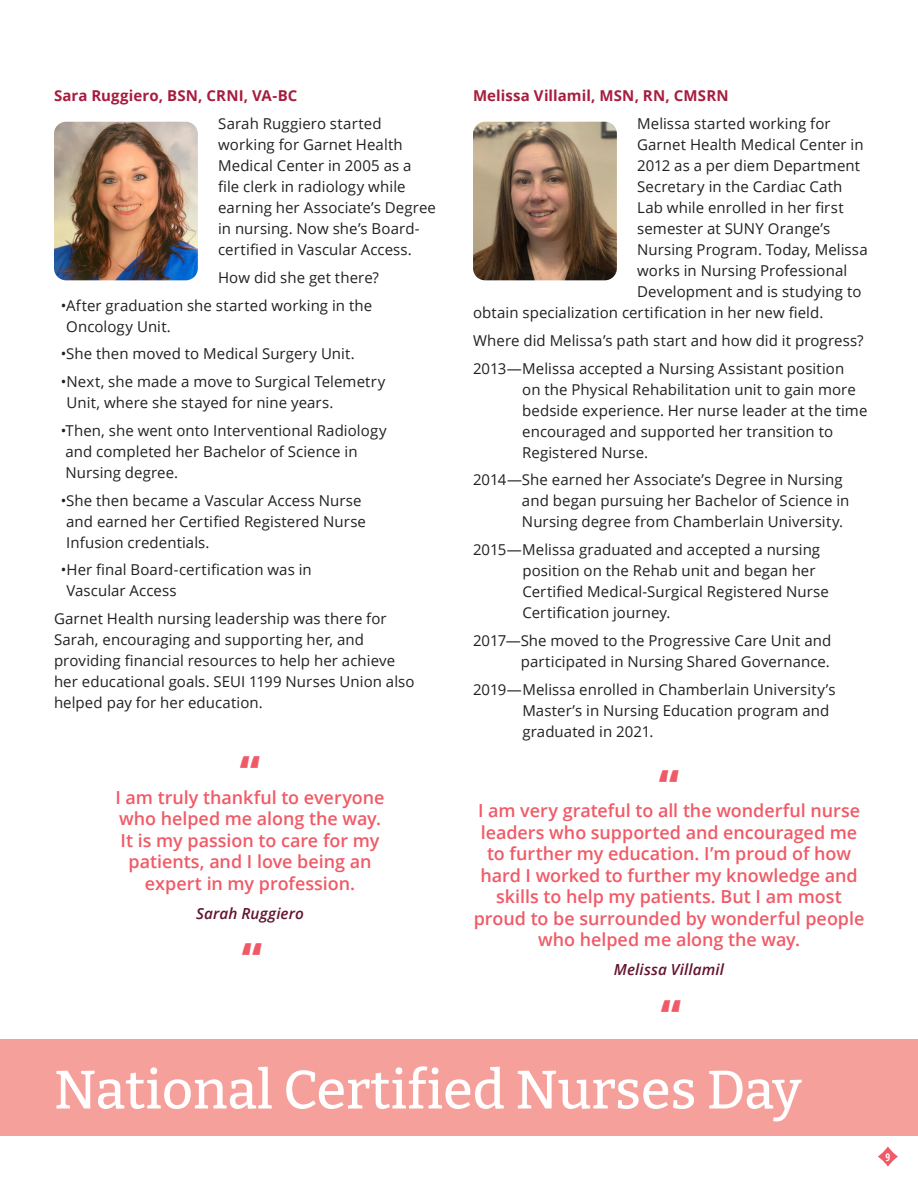
<style>
.page{position:relative;width:918px;height:1188px;background:#fff}
.page>*{position:absolute;margin:0;border:0;box-sizing:border-box;transform-origin:0 0}
.Header_36{font:100 54px "Bitter";color:#fff}
.t1{font:800 41.4px "Open Sans";color:#f05a67}
.t2{font:600 18px/21.6px "Open Sans";color:#f05a67;text-align:center}
.t3{font:italic 600 15.3px "Open Sans";letter-spacing:.01em;color:#62152d}
.t4{font:15px/21px "Open Sans";letter-spacing:.005em;color:#231f20}
.t5{font:700 15px "Open Sans";letter-spacing:.01em;color:#a71d3e}
.t6{font:700 condensed 10.5px "Open Sans";color:#fff}
</style>
<div class="page">
<img style="left:54px;top:122px;width:144px;height:158px">
<img style="left:473px;top:122px;width:144px;height:158px">
<div style="left:0;top:1039px;width:918px;height:97px;background:#f6a09c"></div>
<svg style="left:878px;top:1147px;width:20px;height:19px"></svg>
<p class="t5" style="left:54px;top:85px;width:245px">Sara Ruggiero, BSN, CRNI, VA-BC</p>
<p class="t4" style="left:218px;top:113px;width:219px">Sarah Ruggiero started working for Garnet Health<br>Medical Center in 2005 as a file clerk in radiology while earning her Associate’s Degree in nursing. Now she’s Board&shy;certified in Vascular Access.</p>
<p class="t4" style="left:218px;top:267px;width:162px">How did she get there?</p>
<p class="t4" style="left:66px;top:294px;width:308px;text-indent:-5px">•After graduation she started working in the<br>Oncology Unit.</p>
<p class="t4" style="left:61px;top:343px;width:296px">•She then moved to Medical Surgery Unit.</p>
<p class="t4" style="left:67px;top:371px;width:320px;text-indent:-6px">•Next, she made a move to Surgical Telemetry<br>Unit, where she stayed for nine years.</p>
<p class="t4" style="left:65px;top:420px;width:323px;text-indent:-5px">•Then, she went onto Interventional Radiology and completed her Bachelor of Science in<br>Nursing degree.</p>
<p class="t4" style="left:66px;top:489px;width:301px;text-indent:-5px">•She then became a Vascular Access Nurse and earned her Certified Registered Nurse<br>Infusion credentials.</p>
<p class="t4" style="left:67px;top:559px;width:247px;text-indent:-6px">•Her final Board-certification was in<br>Vascular Access</p>
<p class="t4" style="left:54px;top:608px;width:362px">Garnet Health nursing leadership was there for Sarah, encouraging and supporting her, and providing financial resources to help her achieve her educational goals. SEUI 1199 Nurses Union also helped pay for her education.</p>
<p class="t1" style="left:240px;top:740px;width:22px">“</p>
<p class="t2" style="left:116px;top:786px;width:271px">I am truly thankful to everyone who helped me along the way.<br>It is my passion to care for my patients, and I love being an expert in my profession.</p>
<p class="t3" style="left:196px;top:903px;width:109px">Sarah Ruggiero</p>
<p class="t1" style="left:242px;top:927px;width:22px">“</p>
<p class="t5" style="left:473px;top:85px;width:257px">Melissa Villamil, MSN, RN, CMSRN</p>
<p class="t4" style="left:637px;top:113px;width:195px">Melissa started working for</p>
<p class="t4" style="left:637px;top:134px;width:228px">Garnet Health Medical Center in</p>
<p class="t4" style="left:637px;top:155px;width:224px">2012 as a per diem Department</p>
<p class="t4" style="left:637px;top:176px;width:207px">Secretary in the Cardiac Cath</p>
<p class="t4" style="left:637px;top:197px;width:208px">Lab while enrolled in her first</p>
<p class="t4" style="left:637px;top:218px;width:195px">semester at SUNY Orange’s</p>
<p class="t4" style="left:637px;top:239px;width:232px">Nursing Program. Today, Melissa</p>
<p class="t4" style="left:637px;top:260px;width:212px">works in Nursing Professional</p>
<p class="t4" style="left:637px;top:281px;width:226px">Development and is studying to</p>
<p class="t4" style="left:473px;top:302px;width:352px">obtain specialization certification in her new field.</p>
<p class="t4" style="left:473px;top:330px;width:392px">Where did Melissa’s path start and how did it progress?</p>
<p class="t4" style="left:522px;top:357px;width:347px;text-indent:-49px">2013—Melissa accepted a Nursing Assistant position<br>on the Physical Rehabilitation unit to gain more bedside experience. Her nurse leader at the time encouraged and supported her transition to Registered Nurse.</p>
<p class="t4" style="left:522px;top:469px;width:329px;text-indent:-49px">2014—She earned her Associate’s Degree in Nursing and began pursuing her Bachelor of Science in<br>Nursing degree from Chamberlain University.</p>
<p class="t4" style="left:522px;top:539px;width:308px;text-indent:-49px">2015—Melissa graduated and accepted a nursing position on the Rehab unit and began her Certified Medical-Surgical Registered Nurse Certification journey.</p>
<p class="t4" style="left:473px;top:630px;width:360px;text-align:right">2017—She moved to the Progressive Care Unit and participated in Nursing Shared Governance.</p>
<p class="t4" style="left:522px;top:678px;width:315px;text-indent:-49px">2019—Melissa enrolled in Chamberlain University’s<br>Master’s in Nursing Education program and graduated in 2021.</p>
<p class="t1" style="left:659px;top:753px;width:22px">“</p>
<p class="t2" style="left:474px;top:800px;width:392px">I am very grateful to all the wonderful nurse leaders who supported and encouraged me to further my education. I’m proud of how hard I worked to further my knowledge and skills to help my patients. But I am most proud to be surrounded by wonderful people who helped me along the way.</p>
<p class="t3" style="left:614px;top:959px;width:112px">Melissa Villamil</p>
<p class="t1" style="left:661px;top:983px;width:22px">“</p>
<p class="Header_36" style="left:54px;top:1055px;width:749px">National Certified Nurses Day</p>
<p class="t6" style="left:885px;top:1149px;width:6px">9</p>
</div>
